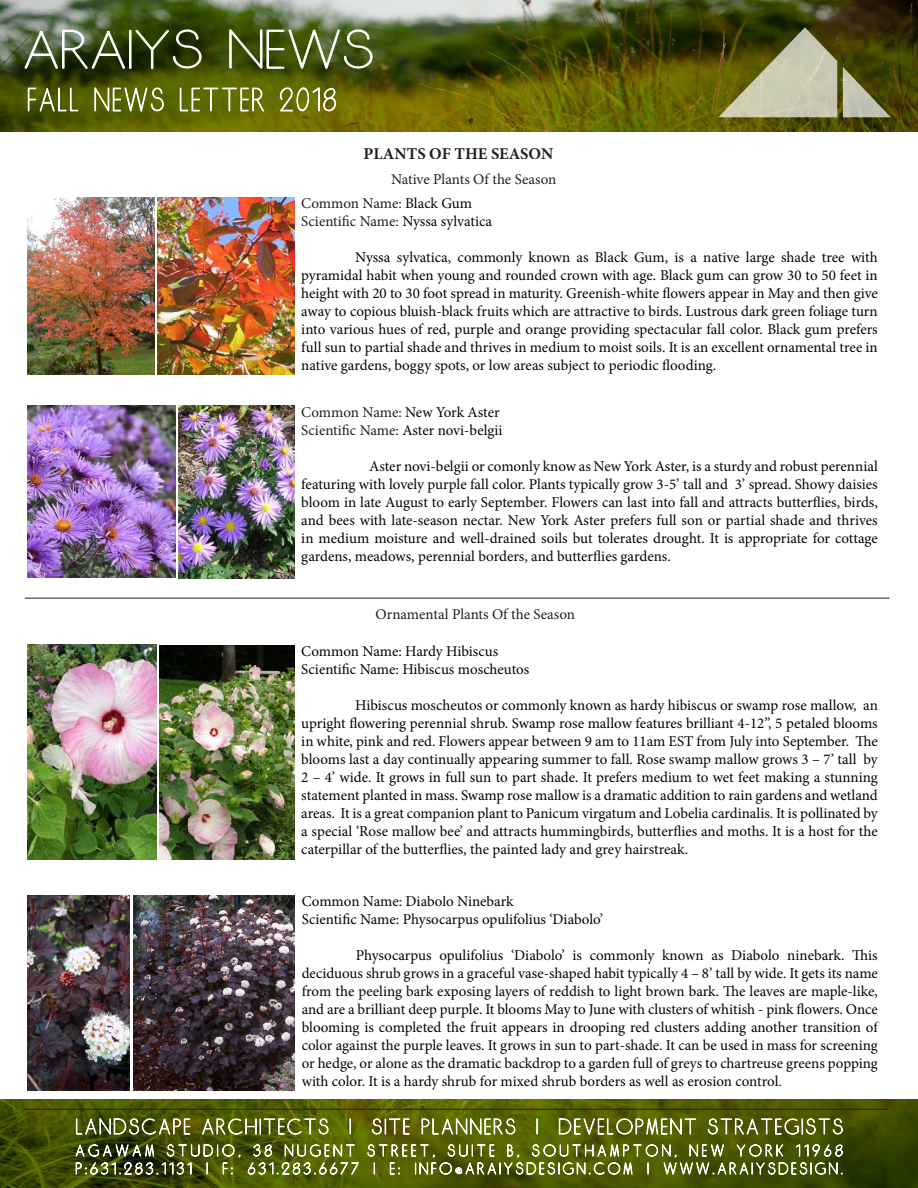
<style>
.page{position:relative;width:918px;height:1188px;background:#fff}
.page>*{position:absolute;margin:0;border:0;box-sizing:border-box;transform-origin:0 0}
.t1{font:45px "Skarpa LT";letter-spacing:.03em;color:#fff;scale:1.25 1}
.t2{font:700 16.5px "Minion Pro";color:#231f20}
.t3{font:15px/18px "Minion Pro";letter-spacing:-.005em;color:#040503;text-align:justify}
.t4{font:15px "Minion Pro";color:#231f20}
.s1{color:#040503}
.s2{color:#231f20}
</style>
<div class="page">
<img style="left:0;top:0;width:918px;height:132px">
<svg style="left:24px;top:29px;width:178px;height:41px"></svg>
<svg style="left:229px;top:26px;width:144px;height:46px"></svg>
<svg style="left:28px;top:87px;width:51px;height:29px"></svg>
<svg style="left:94px;top:82px;width:70px;height:35px"></svg>
<svg style="left:180px;top:86px;width:84px;height:27px"></svg>
<svg style="left:280px;top:82px;width:56px;height:34px"></svg>
<svg style="left:718px;top:27px;width:119px;height:90px"></svg>
<svg style="left:843px;top:67px;width:48px;height:50px"></svg>
<img style="left:0;top:1100px;width:918px;height:88px">
<svg style="left:76px;top:1117px;width:283px;height:58px"></svg>
<svg style="left:367px;top:1108px;width:476px;height:72px"></svg>
<hr style="left:25px;top:598px;width:864px;height:1px;background:#231f20">
<hr style="left:24px;top:1109px;width:863px;height:1px;background:#231f20">
<img style="left:27px;top:406px;width:149px;height:172px">
<img style="left:179px;top:406px;width:116px;height:172px">
<img style="left:157px;top:197px;width:138px;height:178px">
<img style="left:27px;top:197px;width:127px;height:178px">
<img style="left:27px;top:645px;width:129px;height:214px">
<img style="left:159px;top:645px;width:136px;height:214px">
<img style="left:27px;top:896px;width:103px;height:194px">
<img style="left:133px;top:895px;width:162px;height:196px">
<h1 class="t1" style="left:22px;top:22px;width:282px">ARAIYS NEWS</h1>
<p class="t2" style="left:364px;top:142px;width:191px">PLANTS OF THE SEASON</p>
<p class="t4" style="left:391px;top:169px;width:167px">Native Plants Of the Season</p>
<p class="t4" style="left:301px;top:193px;width:172px">Common Name: <span class="s1">Black Gum</span></p>
<p class="t4" style="left:301px;top:211px;width:192px">Scientific Name: <span class="s1">Nyssa sylvatica</span></p>
<p class="t3" style="left:301px;top:248px;width:578px;text-indent:54px">Nyssa sylvatica, commonly known as Black Gum, is a native large shade tree with pyramidal habit when young and rounded crown with age. Black gum can grow 30 to 50 feet in height with 20 to 30 foot spread in maturity. Greenish-white flowers appear in May and then give away to copious bluish-black fruits which are attractive to birds. Lustrous dark green foliage turn into various hues of red, purple and orange providing spectacular fall color. Black gum prefers full sun to partial shade and thrives in medium to moist soils. It is an excellent ornamental tree in native gardens, boggy spots, or low areas subject to periodic flooding.</p>
<p class="t3" style="left:301px;top:403px;width:200px"><span class="s2">Common Name:</span> New York Aster</p>
<p class="t3" style="left:301px;top:421px;width:203px"><span class="s2">Scientific Name:</span> Aster novi-belgii</p>
<p class="t3" style="left:301px;top:457px;width:578px;text-indent:68px">Aster novi-belgii or comonly know as New York Aster, is a sturdy and robust perennial featuring with lovely purple fall color. Plants typically grow 3-5’ tall and 3’ spread. Showy daisies bloom in late August to early September. Flowers can last into fall and attracts butterflies, birds, and bees with late-season nectar. New York Aster prefers full son or partial shade and thrives in medium moisture and well-drained soils but tolerates drought. It is appropriate for cottage gardens, meadows, perennial borders, and butterflies gardens.</p>
<p class="t4" style="left:375px;top:604px;width:201px">Ornamental Plants Of the Season</p>
<p class="t3" style="left:301px;top:642px;width:199px">Common Name: Hardy Hibiscus</p>
<p class="t3" style="left:301px;top:660px;width:230px">Scientific Name: Hibiscus moscheutos</p>
<p class="t3" style="left:301px;top:696px;width:578px;text-indent:54px">Hibiscus moscheutos or commonly known as hardy hibiscus or swamp rose mallow, an upright flowering perennial shrub. Swamp rose mallow features brilliant 4-12”, 5 petaled blooms in white, pink and red. Flowers appear between 9 am to 11am EST from July into September. The blooms last a day continually appearing summer to fall. Rose swamp mallow grows 3 – 7’ tall by 2 – 4’ wide. It grows in full sun to part shade. It prefers medium to wet feet making a stunning statement planted in mass. Swamp rose mallow is a dramatic addition to rain gardens and wetland areas. It is a great companion plant to Panicum virgatum and Lobelia cardinalis. It is pollinated by a special ‘Rose mallow bee’ and attracts hummingbirds, butterflies and moths. It is a host for the caterpillar of the butterflies, the painted lady and grey hairstreak.</p>
<p class="t3" style="left:302px;top:893px;width:214px">Common Name: Diabolo Ninebark</p>
<p class="t3" style="left:302px;top:911px;width:303px">Scientific Name: Physocarpus opulifolius ‘Diabolo’</p>
<p class="t3" style="left:302px;top:947px;width:578px;text-indent:54px">Physocarpus opulifolius ‘Diabolo’ is commonly known as Diabolo ninebark. This deciduous shrub grows in a graceful vase-shaped habit typically 4 – 8’ tall by wide. It gets its name from the peeling bark exposing layers of reddish to light brown bark. The leaves are maple-like, and are a brilliant deep purple. It blooms May to June with clusters of whitish - pink flowers. Once blooming is completed the fruit appears in drooping red clusters adding another transition of color against the purple leaves. It grows in sun to part-shade. It can be used in mass for screening or hedge, or alone as the dramatic backdrop to a garden full of greys to chartreuse greens popping with color. It is a hardy shrub for mixed shrub borders as well as erosion control<span class="s2">.</span></p>
</div>
